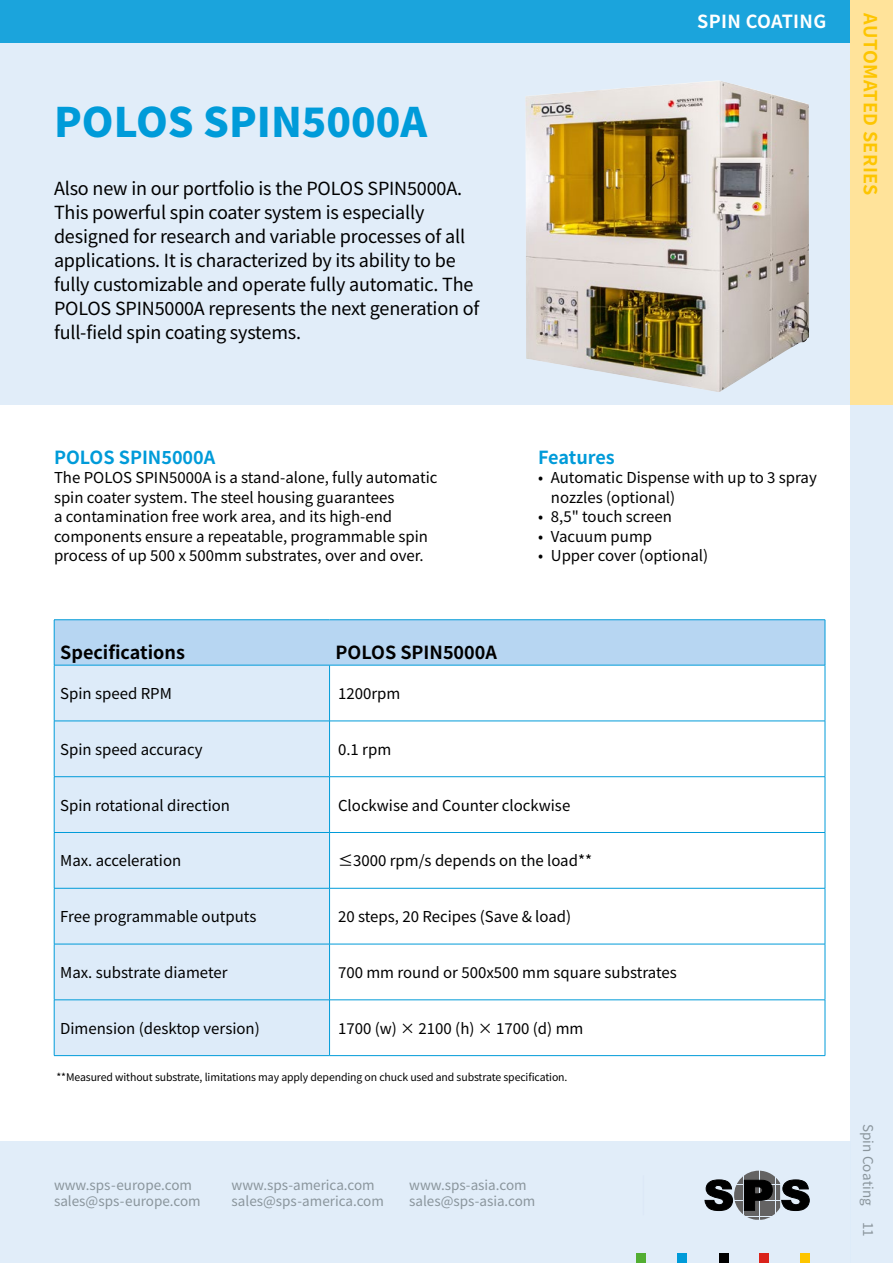
<style>
.page{position:relative;width:893px;height:1263px;background:#fff}
.page>*{position:absolute;margin:0;border:0;box-sizing:border-box;transform-origin:0 0}
.t1{font:900 40.5px "Noto Sans JP";color:#009bd9}
.t2{font:18px/24px "Noto Sans JP";letter-spacing:-.01em;color:#000}
.t3{font:700 18px "Noto Sans JP";color:#000}
.t4{font:700 18px "Noto Sans JP";color:#009bd9}
.t5{font:700 18px "Noto Sans JP";letter-spacing:.02em;color:#fdc500}
.t6{font:700 18px "Noto Sans JP";letter-spacing:.02em;color:#fff}
.t7{font:15px/19.5px "Noto Sans JP";color:#000}
.t8{font:13.5px/16.5px "Noto Sans JP";color:#8a959c}
.t9{font:10.5px "Noto Sans JP";letter-spacing:-.01em;color:#000}
</style>
<div class="page">
<div style="left:0;top:0;width:893px;height:405px;background:#ddebf9"></div>
<div style="left:0;top:1141px;width:850px;height:122px;background:#ddebf9"></div>
<div style="left:637px;top:1254px;width:9px;height:9px;background:#52ae32"></div>
<div style="left:678px;top:1254px;width:9px;height:9px;background:#009bd9"></div>
<div style="left:719px;top:1254px;width:9px;height:9px;background:#000"></div>
<div style="left:759px;top:1254px;width:9px;height:9px;background:#da231b"></div>
<div style="left:801px;top:1254px;width:9px;height:9px;background:#fdc500"></div>
<svg style="left:704px;top:1171px;width:106px;height:49px"></svg>
<hr style="left:643px;top:1176px;width:1px;height:39px;background:#d5e1f5">
<div style="left:850px;top:267px;width:43px;height:996px;background:#ddebf9"></div>
<div style="left:0;top:0;width:893px;height:42px;background:#1ba4dc"></div>
<div style="left:850px;top:0;width:43px;height:405px;background:#ffe39a"></div>
<div style="left:55px;top:620px;width:770px;height:45px;background:#b7d6f2"></div>
<div style="left:55px;top:666px;width:274px;height:389px;background:#ddebf9"></div>
<svg style="left:330px;top:666px;width:495px;height:389px"></svg>
<hr style="left:54px;top:721px;width:276px;height:1px;background:#009bd9">
<hr style="left:330px;top:721px;width:495px;height:1px;background:#009bd9">
<hr style="left:54px;top:776px;width:276px;height:1px;background:#009bd9">
<hr style="left:330px;top:776px;width:495px;height:1px;background:#009bd9">
<hr style="left:54px;top:832px;width:276px;height:1px;background:#009bd9">
<hr style="left:330px;top:832px;width:495px;height:1px;background:#009bd9">
<hr style="left:54px;top:888px;width:276px;height:1px;background:#009bd9">
<hr style="left:330px;top:888px;width:495px;height:1px;background:#009bd9">
<hr style="left:54px;top:944px;width:276px;height:1px;background:#009bd9">
<hr style="left:330px;top:944px;width:495px;height:1px;background:#009bd9">
<hr style="left:54px;top:999px;width:276px;height:1px;background:#009bd9">
<hr style="left:330px;top:999px;width:495px;height:1px;background:#009bd9">
<hr style="left:54px;top:1055px;width:276px;height:1px;background:#009bd9">
<hr style="left:330px;top:1055px;width:495px;height:1px;background:#009bd9">
<hr style="left:825px;top:665px;width:1px;height:56px;background:#009bd9">
<hr style="left:825px;top:721px;width:1px;height:55px;background:#009bd9">
<hr style="left:825px;top:777px;width:1px;height:55px;background:#009bd9">
<hr style="left:825px;top:833px;width:1px;height:55px;background:#009bd9">
<hr style="left:825px;top:888px;width:1px;height:56px;background:#009bd9">
<hr style="left:825px;top:944px;width:1px;height:56px;background:#009bd9">
<hr style="left:825px;top:1000px;width:1px;height:55px;background:#009bd9">
<hr style="left:54px;top:619px;width:276px;height:1px;background:#009bd9">
<hr style="left:54px;top:620px;width:1px;height:45px;background:#009bd9">
<hr style="left:330px;top:619px;width:495px;height:1px;background:#009bd9">
<hr style="left:825px;top:620px;width:1px;height:45px;background:#009bd9">
<hr style="left:54px;top:665px;width:276px;height:1px;background:#009bd9">
<hr style="left:54px;top:665px;width:1px;height:56px;background:#009bd9">
<hr style="left:329px;top:665px;width:1px;height:56px;background:#009bd9">
<hr style="left:54px;top:721px;width:1px;height:55px;background:#009bd9">
<hr style="left:329px;top:721px;width:1px;height:55px;background:#009bd9">
<hr style="left:54px;top:777px;width:1px;height:55px;background:#009bd9">
<hr style="left:329px;top:777px;width:1px;height:55px;background:#009bd9">
<hr style="left:54px;top:833px;width:1px;height:55px;background:#009bd9">
<hr style="left:329px;top:833px;width:1px;height:55px;background:#009bd9">
<hr style="left:54px;top:888px;width:1px;height:56px;background:#009bd9">
<hr style="left:329px;top:888px;width:1px;height:56px;background:#009bd9">
<hr style="left:54px;top:944px;width:1px;height:56px;background:#009bd9">
<hr style="left:329px;top:944px;width:1px;height:56px;background:#009bd9">
<hr style="left:54px;top:1000px;width:1px;height:55px;background:#009bd9">
<hr style="left:329px;top:1000px;width:1px;height:55px;background:#009bd9">
<hr style="left:330px;top:665px;width:495px;height:1px;background:#009bd9">
<img style="left:525px;top:80px;width:284px;height:312px">
<h1 class="t1" style="left:54px;top:99px;width:375px">POLOS SPIN5000A</h1>
<p class="t2" style="left:54px;top:177px;width:427px">Also new in our portfolio is the POLOS SPIN5000A.<br>This powerful spin coater system is especially designed for research and variable processes of all applications. It is characterized by its ability to be fully customizable and operate fully automatic. The POLOS SPIN5000A represents the next generation of full-field spin coating systems.</p>
<p class="t6" style="left:697px;top:11px;width:131px">SPIN COATING</p>
<p class="t5" style="left:881px;top:13px;width:184px;rotate:90deg">AUTOMATED SERIES</p>
<p class="t4" style="left:54px;top:447px;width:163px">POLOS SPIN5000A</p>
<p class="t7" style="left:54px;top:468px;width:385px">The POLOS SPIN5000A is a stand-alone, fully automatic spin coater system. The steel housing guarantees<br>a contamination free work area, and its high-end components ensure a repeatable, programmable spin process of up 500 x 500mm substrates, over and over.</p>
<p class="t3" style="left:60px;top:642px;width:126px">Specifications</p>
<p class="t3" style="left:336px;top:642px;width:163px">POLOS SPIN5000A</p>
<p class="t7" style="left:60px;top:684px;width:113px">Spin speed RPM</p>
<p class="t7" style="left:338px;top:684px;width:64px">1200rpm</p>
<p class="t7" style="left:60px;top:740px;width:144px">Spin speed accuracy</p>
<p class="t7" style="left:338px;top:740px;width:55px">0.1 rpm</p>
<p class="t4" style="left:538px;top:447px;width:78px">Features</p>
<p class="t7" style="left:551px;top:468px;width:268px;text-indent:-13px">• Automatic Dispense with up to 3 spray nozzles (optional)</p>
<p class="t7" style="left:538px;top:507px;width:135px">• 8,5" touch screen</p>
<p class="t7" style="left:538px;top:527px;width:116px">• Vacuum pump</p>
<p class="t7" style="left:538px;top:546px;width:172px">• Upper cover (optional)</p>
<p class="t7" style="left:60px;top:796px;width:171px">Spin rotational direction</p>
<p class="t7" style="left:338px;top:796px;width:234px">Clockwise and Counter clockwise</p>
<p class="t7" style="left:60px;top:851px;width:123px">Max. acceleration</p>
<p class="t7" style="left:338px;top:851px;width:255px">≤3000 rpm/s depends on the load**</p>
<p class="t7" style="left:60px;top:907px;width:198px">Free programmable outputs</p>
<p class="t7" style="left:338px;top:907px;width:235px">20 steps, 20 Recipes (Save &amp; load)</p>
<p class="t7" style="left:60px;top:963px;width:169px">Max. substrate diameter</p>
<p class="t7" style="left:338px;top:963px;width:340px">700 mm round or 500x500 mm square substrates</p>
<p class="t7" style="left:60px;top:1019px;width:201px">Dimension (desktop version)</p>
<p class="t7" style="left:338px;top:1019px;width:247px">1700 (w) × 2100 (h) × 1700 (d) mm</p>
<p class="t9" style="left:56px;top:1071px;width:513px">**Measured without substrate, limitations may apply depending on chuck used and substrate specification.</p>
<p class="t8" style="left:54px;top:1177px;width:148px">www.sps-europe.com sales@sps-europe.com</p>
<p class="t8" style="left:232px;top:1177px;width:154px">www.sps-america.com sales@sps-america.com</p>
<p class="t8" style="left:409px;top:1177px;width:128px">www.sps-asia.com sales@sps-asia.com</p>
<p class="t8" style="left:876px;top:1123px;width:115px;rotate:90deg">Spin Coating 11</p>
</div>
